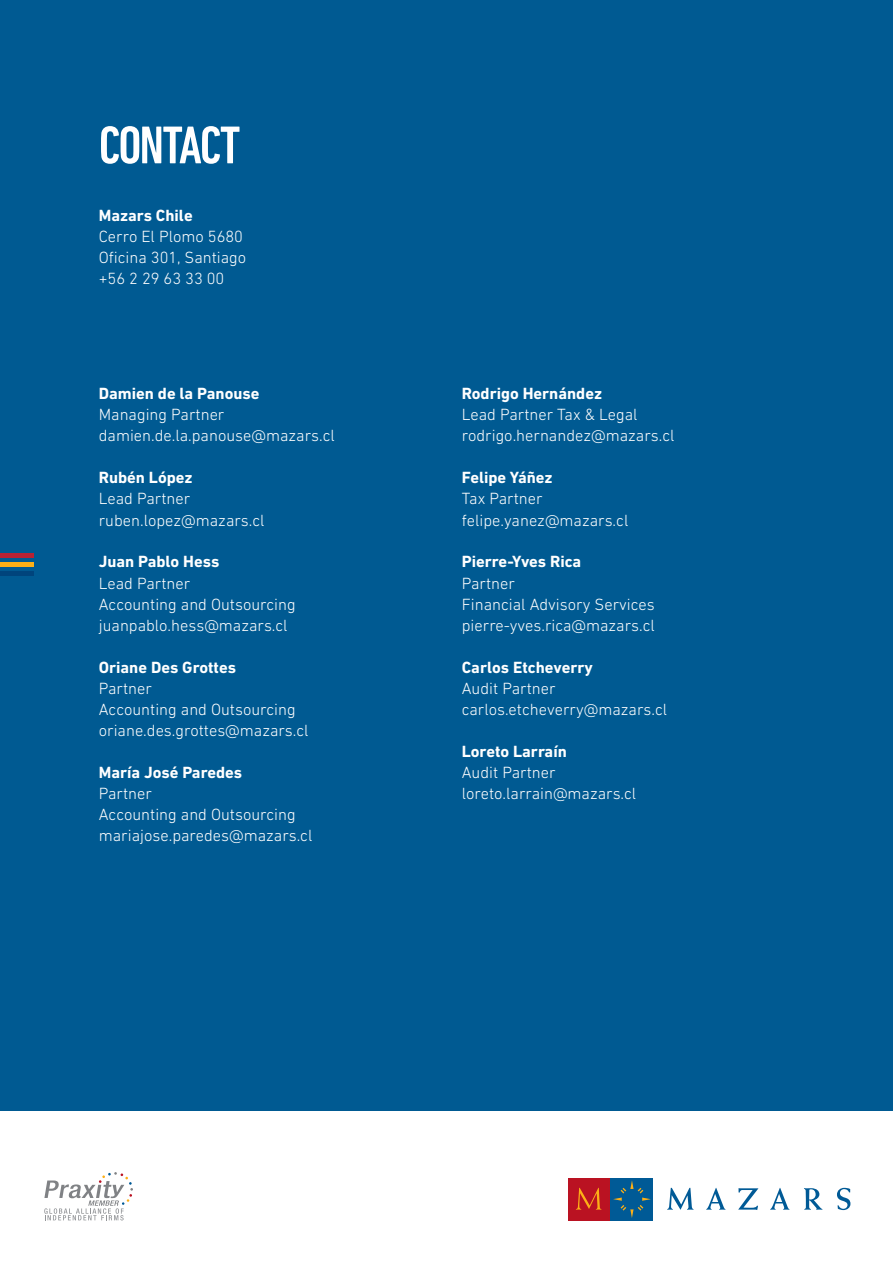
<style>
.page{position:relative;width:893px;height:1263px;background:#fff}
.page>*{position:absolute;margin:0;border:0;box-sizing:border-box;transform-origin:0 0}
.t1{font:500 condensed 54px "DIN Next LT Pro";letter-spacing:-.035em;color:#fff}
.t2{font:300 16.5px/21px "DIN Next LT Pro";color:#fff}
.t3{font:700 16.5px "DIN Next LT Pro";color:#fff}
</style>
<div class="page">
<div style="left:0;top:0;width:893px;height:1110px;background:#005a92"></div>
<div style="left:568px;top:1178px;width:43px;height:42px;background:#ba1222"></div>
<div style="left:611px;top:1178px;width:42px;height:42px;background:#005a96"></div>
<svg style="left:613px;top:1180px;width:38px;height:38px"></svg>
<svg style="left:667px;top:1188px;width:26px;height:22px"></svg>
<svg style="left:738px;top:1188px;width:20px;height:22px"></svg>
<svg style="left:837px;top:1188px;width:13px;height:22px"></svg>
<svg style="left:706px;top:1188px;width:19px;height:22px"></svg>
<svg style="left:770px;top:1188px;width:19px;height:22px"></svg>
<svg style="left:804px;top:1188px;width:18px;height:22px"></svg>
<svg style="left:576px;top:1188px;width:25px;height:22px"></svg>
<svg style="left:44px;top:1172px;width:89px;height:48px"></svg>
<div style="left:0;top:562px;width:34px;height:5px;background:#fcaf17"></div>
<div style="left:0;top:571px;width:34px;height:5px;background:#00447c"></div>
<hr style="left:0;top:553px;width:34px;height:4px;background:#b82234">
<h1 class="t1" style="left:99px;top:115px;width:143px">CONTACT</h1>
<p class="t3" style="left:99px;top:205px;width:95px">Mazars Chile</p>
<p class="t2" style="left:99px;top:225px;width:149px">Cerro El Plomo 5680<br>Oficina 301, Santiago +56 2 29 63 33 00</p>
<p class="t3" style="left:99px;top:384px;width:162px">Damien de la Panouse</p>
<p class="t2" style="left:99px;top:404px;width:237px">Managing Partner damien.de.la.panouse@mazars.cl</p>
<p class="t3" style="left:99px;top:468px;width:95px">Rubén López</p>
<p class="t2" style="left:99px;top:488px;width:167px">Lead Partner ruben.lopez@mazars.cl</p>
<p class="t3" style="left:99px;top:552px;width:122px">Juan Pablo Hess</p>
<p class="t2" style="left:99px;top:572px;width:198px">Lead Partner<br>Accounting and Outsourcing juanpablo.hess@mazars.cl</p>
<p class="t3" style="left:99px;top:657px;width:139px">Oriane Des Grottes</p>
<p class="t2" style="left:99px;top:677px;width:211px">Partner<br>Accounting and Outsourcing oriane.des.grottes@mazars.cl</p>
<p class="t3" style="left:99px;top:762px;width:145px">María José Paredes</p>
<p class="t2" style="left:99px;top:782px;width:215px">Partner<br>Accounting and Outsourcing mariajose.paredes@mazars.cl</p>
<p class="t3" style="left:462px;top:384px;width:142px">Rodrigo Hernández</p>
<p class="t2" style="left:462px;top:404px;width:214px">Lead Partner Tax &amp; Legal rodrigo.hernandez@mazars.cl</p>
<p class="t3" style="left:462px;top:468px;width:92px">Felipe Yáñez</p>
<p class="t2" style="left:462px;top:488px;width:168px">Tax Partner felipe.yanez@mazars.cl</p>
<p class="t3" style="left:462px;top:552px;width:121px">Pierre-Yves Rica</p>
<p class="t2" style="left:462px;top:572px;width:194px">Partner<br>Financial Advisory Services pierre-yves.rica@mazars.cl</p>
<p class="t3" style="left:462px;top:657px;width:132px">Carlos Etcheverry</p>
<p class="t2" style="left:462px;top:677px;width:207px">Audit Partner carlos.etcheverry@mazars.cl</p>
<p class="t3" style="left:462px;top:741px;width:107px">Loreto Larraín</p>
<p class="t2" style="left:462px;top:761px;width:176px">Audit Partner loreto.larrain@mazars.cl</p>
</div>
